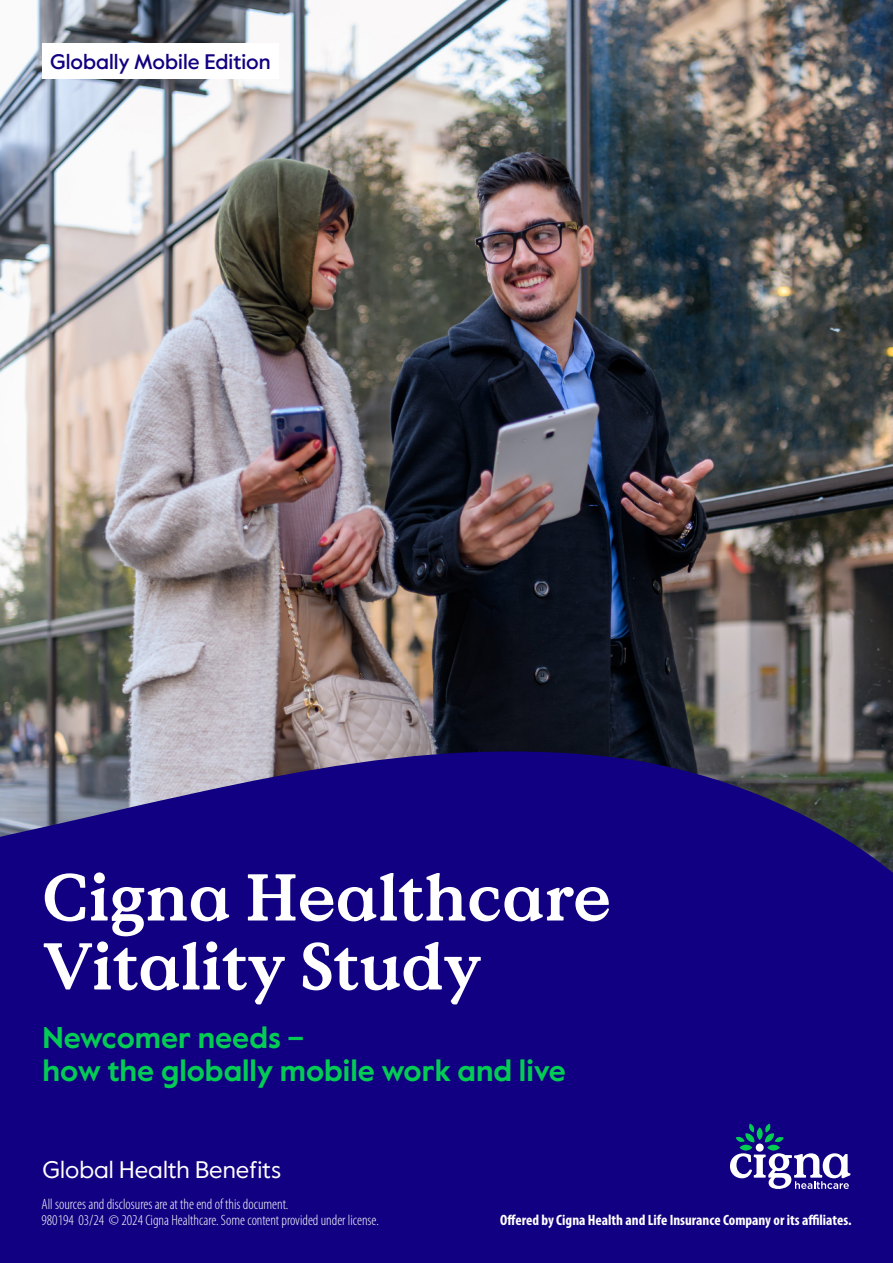
<style>
.page{position:relative;width:893px;height:1263px;background:#fff}
.page>*{position:absolute;margin:0;border:0;box-sizing:border-box;transform-origin:0 0}
.t1{font:700 66px/69px "Value Serif Pro";color:#fff}
.t2{font:700 30px/33px "Value Sans Pro";color:#03cc54}
.t3{font:23.85px "Value Sans Pro";color:#fff}
.t4{font:500 21px "Value Sans Pro";color:#110081}
.t5{font:300 condensed 15px/16.5px "Myriad Pro";color:#fff}
.t6{font:700 condensed 15px "Myriad Pro";color:#fff}
</style>
<div class="page">
<img style="left:0;top:0;width:893px;height:734px">
<svg style="left:0;top:734px;width:893px;height:148px;background:#32287d"></svg>
<div style="left:0;top:882px;width:893px;height:381px;background:#110081"></div>
<div style="left:43px;top:43px;width:236px;height:35px;background:#fff"></div>
<svg style="left:730px;top:1123px;width:120px;height:66px"></svg>
<h3 class="t4" style="left:50px;top:49px;width:222px">Globally Mobile Edition</h3>
<h1 class="t1" style="left:43px;top:866px;width:570px">Cigna Healthcare<br>Vitality Study</h1>
<h2 class="t2" style="left:43px;top:1022px;width:525px">Newcomer needs –<br>how the globally mobile work and live</h2>
<h3 class="t3" style="left:43px;top:1155px;width:240px">Global Health Benefits</h3>
<p class="t5" style="left:41px;top:1196px;width:339px">All sources and disclosures are at the end of this document.<br>980194 03/24 © 2024 Cigna Healthcare. Some content provided under license.</p>
<p class="t6" style="left:500px;top:1212px;width:353px">Offered by Cigna Health and Life Insurance Company or its affiliates.</p>
</div>
